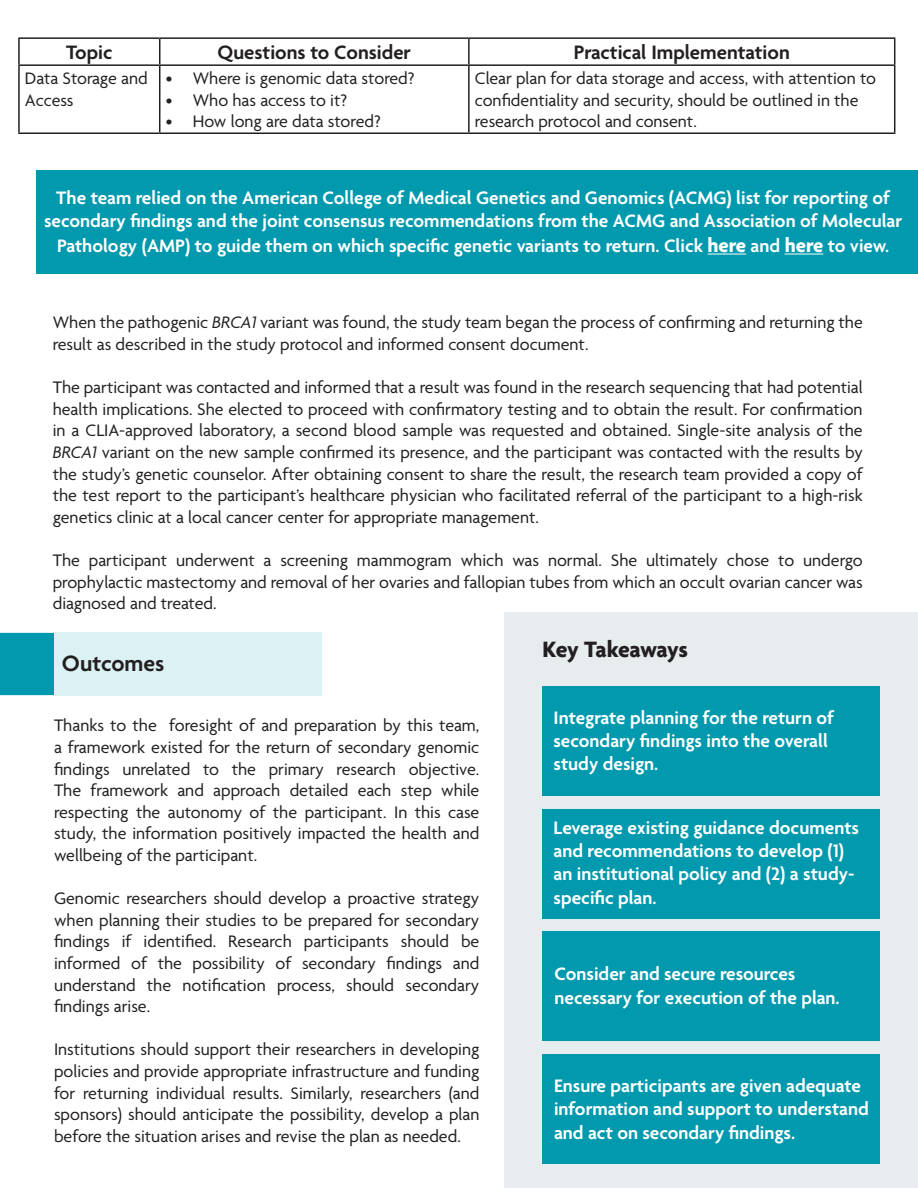
<style>
.page{position:relative;width:918px;height:1188px;background:#fff}
.page>*{position:absolute;margin:0;border:0;box-sizing:border-box;transform-origin:0 0}
.t1{font:700 24px "Agenda";letter-spacing:-.025em;color:#231f20}
.t2{font:600 24px "Agenda";color:#231f20}
.t3{font:600 21px "Agenda";color:#231f20}
.t4{font:600 19.5px/23.4px "Agenda";color:#fff}
.t5{font:18px/21.6px "Agenda";color:#231f20;text-align:justify}
.s1{font-weight:700;font-size:21px}
.s2{font-style:italic}
</style>
<div class="page">
<div style="left:505px;top:612px;width:413px;height:576px;background:#e7ecef"></div>
<div style="left:0;top:632px;width:321px;height:63px;background:#dcf1f3"></div>
<div style="left:0;top:633px;width:53px;height:62px;background:#0099ad"></div>
<div style="left:542px;top:809px;width:338px;height:110px;background:#0099ad"></div>
<div style="left:542px;top:932px;width:338px;height:109px;background:#0099ad"></div>
<div style="left:542px;top:1054px;width:338px;height:110px;background:#0099ad"></div>
<div style="left:37px;top:170px;width:881px;height:103px;background:#0099ad"></div>
<hr style="left:708px;top:254px;width:38px;height:1px;background:#fff">
<hr style="left:785px;top:254px;width:38px;height:1px;background:#fff">
<hr style="left:18px;top:37px;width:142px;height:2px;background:#231f20">
<hr style="left:18px;top:39px;width:2px;height:25px;background:#231f20">
<hr style="left:160px;top:37px;width:309px;height:2px;background:#231f20">
<svg style="left:159px;top:39px;width:1px;height:25px"></svg>
<hr style="left:469px;top:37px;width:426px;height:2px;background:#231f20">
<hr style="left:468px;top:39px;width:2px;height:25px;background:#231f20">
<svg style="left:894px;top:39px;width:1px;height:25px"></svg>
<hr style="left:18px;top:64px;width:142px;height:2px;background:#231f20">
<hr style="left:18px;top:66px;width:2px;height:67px;background:#231f20">
<hr style="left:160px;top:64px;width:309px;height:2px;background:#231f20">
<hr style="left:159px;top:66px;width:1px;height:67px;background:#231f20">
<hr style="left:469px;top:64px;width:426px;height:2px;background:#231f20">
<hr style="left:468px;top:66px;width:2px;height:67px;background:#231f20">
<hr style="left:894px;top:66px;width:1px;height:67px;background:#231f20">
<hr style="left:18px;top:133px;width:142px;height:1px;background:#231f20">
<hr style="left:160px;top:133px;width:309px;height:1px;background:#231f20">
<hr style="left:469px;top:133px;width:426px;height:1px;background:#231f20">
<div style="left:542px;top:687px;width:338px;height:109px;background:#0099ad"></div>
<p class="t3" style="left:66px;top:41px;width:48px">Topic</p>
<p class="t3" style="left:218px;top:41px;width:195px">Questions to Consider</p>
<p class="t3" style="left:574px;top:41px;width:218px">Practical Implementation</p>
<p class="t5" style="left:25px;top:69px;width:124px">Data Storage and<br>Access</p>
<p class="t5" style="left:166px;top:69px;width:250px">• Where is genomic data stored?</p>
<p class="t5" style="left:475px;top:69px;width:403px;text-align:left">Clear plan for data storage and access, with attention to confidentiality and security, should be outlined in the research protocol and consent.</p>
<p class="t5" style="left:166px;top:90px;width:183px">• Who has access to it?</p>
<p class="t5" style="left:166px;top:112px;width:217px">• How long are data stored?</p>
<p class="t4" style="left:44px;top:187px;width:860px;text-align:center">The team relied on the American College of Medical Genetics and Genomics (ACMG) list for reporting of secondary findings and the joint consensus recommendations from the ACMG and Association of Molecular</p>
<p class="t4" style="left:57px;top:236px;width:834px">Pathology (AMP) to guide them on which specific genetic variants to return. Click <span class="s1">here</span> and <span class="s1">here</span> to view.</p>
<p class="t5" style="left:53px;top:313px;width:812px">When the pathogenic <span class="s2">BRCA1</span> variant was found, the study team began the process of confirming and returning the result as described in the study protocol and informed consent document.</p>
<p class="t5" style="left:53px;top:378px;width:812px">The participant was contacted and informed that a result was found in the research sequencing that had potential health implications. She elected to proceed with confirmatory testing and to obtain the result. For confirmation in a CLIA-approved laboratory, a second blood sample was requested and obtained. Single-site analysis of the <span class="s2">BRCA1</span> variant on the new sample confirmed its presence, and the participant was contacted with the results by the study’s genetic counselor. After obtaining consent to share the result, the research team provided a copy of the test report to the participant’s healthcare physician who facilitated referral of the participant to a high-risk genetics clinic at a local cancer center for appropriate management.</p>
<p class="t5" style="left:53px;top:551px;width:811px">The participant underwent a screening mammogram which was normal. She ultimately chose to undergo prophylactic mastectomy and removal of her ovaries and fallopian tubes from which an occult ovarian cancer was diagnosed and treated.</p>
<p class="t1" style="left:542px;top:637px;width:147px">Key Takeaways</p>
<p class="t2" style="left:62px;top:651px;width:104px">Outcomes</p>
<p class="t5" style="left:54px;top:716px;width:427px">Thanks to the foresight of and preparation by this team, a framework existed for the return of secondary genomic findings unrelated to the primary research objective.<br>The framework and approach detailed each step while respecting the autonomy of the participant. In this case study, the information positively impacted the health and wellbeing of the participant.</p>
<p class="t5" style="left:54px;top:889px;width:427px">Genomic researchers should develop a proactive strategy when planning their studies to be prepared for secondary findings if identified. Research participants should be informed of the possibility of secondary findings and understand the notification process, should secondary findings arise.</p>
<p class="t5" style="left:54px;top:1040px;width:427px">Institutions should support their researchers in developing policies and provide appropriate infrastructure and funding for returning individual results. Similarly, researchers (and sponsors) should anticipate the possibility, develop a plan before the situation arises and revise the plan as needed.</p>
<p class="t4" style="left:554px;top:707px;width:282px">Integrate planning for the return of secondary findings into the overall study design.</p>
<p class="t4" style="left:554px;top:817px;width:307px">Leverage existing guidance documents and recommendations to develop (1) an institutional policy and (2) a study&shy;specific plan.</p>
<p class="t4" style="left:555px;top:963px;width:287px">Consider and secure resources necessary for execution of the plan.</p>
<p class="t4" style="left:554px;top:1075px;width:316px">Ensure participants are given adequate information and support to understand and act on secondary findings.</p>
</div>
